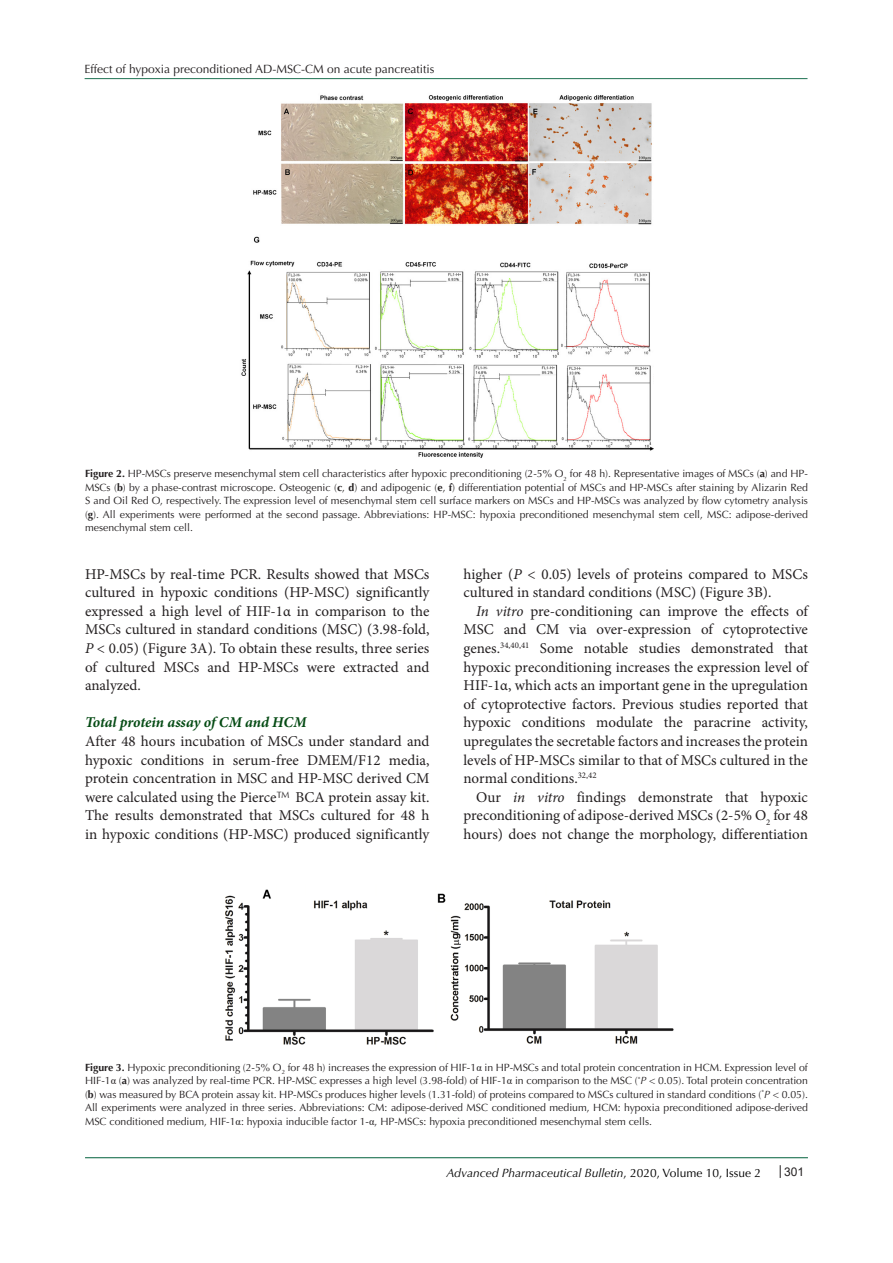
<style>
.page{position:relative;width:893px;height:1263px;background:#fff}
.page>*{position:absolute;margin:0;border:0;box-sizing:border-box;transform-origin:0 0}
.t1{font:15px/18.6px "Minion Pro";color:#231f20;text-align:justify}
.t2{font:italic 700 15px "Minion Pro";letter-spacing:-.005em;color:#054b14}
.t3{font:12px "Optima LT Std";color:#231f20}
.t4{font:italic 12px "Optima LT Std";color:#000}
.t5{font:12px "Arial";color:#231f20}
.EndNote_Bibliography{font:10.5px/13.5px "Optima LT Std";color:#231f20;text-align:justify}
.s1{font-weight:700}
.s2{font-style:italic}
.s3{font-family:"Optima LT Std"}
.s4{font-family:"Times New Roman"}
.s5{font-style:normal}
</style>
<div class="page">
<svg style="left:780px;top:1165px;width:1px;height:13px"></svg>
<hr style="left:85px;top:1157px;width:723px;height:1px;background:#1e7252">
<hr style="left:85px;top:78px;width:722px;height:1px;background:#1e7252">
<img style="left:241px;top:95px;width:413px;height:363px">
<img style="left:225px;top:889px;width:449px;height:156px">
<p class="t3" style="left:85px;top:62px;width:351px">Effect of hypoxia preconditioned AD-MSC-CM on acute pancreatitis</p>
<p class="EndNote_Bibliography" style="left:85px;top:467px;width:724px"><span class="s1">Figure 2.</span> HP-MSCs preserve mesenchymal stem cell characteristics after hypoxic preconditioning (2-5% O<sub>2</sub> for 48 h). Representative images of MSCs (<span class="s1">a</span>) and HP-MSCs (<span class="s1">b</span>) by a phase-contrast microscope. Osteogenic (<span class="s1">c</span>, <span class="s1">d</span>) and adipogenic (<span class="s1">e</span>, <span class="s1">f</span>) differentiation potential of MSCs and HP-MSCs after staining by Alizarin Red S and Oil Red O, respectively. The expression level of mesenchymal stem cell surface markers on MSCs and HP-MSCs was analyzed by flow cytometry analysis (<span class="s1">g</span>). All experiments were performed at the second passage. Abbreviations: HP-MSC: hypoxia preconditioned mesenchymal stem cell, MSC: adipose-derived mesenchymal stem cell.</p>
<p class="t1" style="left:85px;top:565px;width:346px">HP-MSCs by real-time PCR. Results showed that MSCs cultured in hypoxic conditions (HP-MSC) significantly expressed a high level of HIF-1α in comparison to the MSCs cultured in standard conditions (MSC) (3.98-fold, <span class="s2">P</span> &lt; 0.05) (Figure 3A). To obtain these results, three series of cultured MSCs and HP-MSCs were extracted and analyzed.</p>
<p class="t2" style="left:85px;top:712px;width:223px">Total protein assay of CM and HCM</p>
<p class="t1" style="left:85px;top:732px;width:346px">After 48 hours incubation of MSCs under standard and hypoxic conditions in serum-free DMEM/F12 media, protein concentration in MSC and HP-MSC derived CM were calculated using the Pierce<span class="s3">™</span> BCA protein assay kit.<br>The results demonstrated that MSCs cultured for 48 h in hypoxic conditions (HP-MSC) produced significantly</p>
<p class="t1" style="left:463px;top:565px;width:346px">higher (<span class="s2">P</span> &lt; 0.05) levels of proteins compared to MSCs cultured in standard conditions (MSC) (Figure 3B).</p>
<p class="t1" style="left:463px;top:602px;width:346px;text-indent:13px"><span class="s2">In vitro</span> pre-conditioning can improve the effects of MSC and CM via over-expression of cytoprotective genes.<sup>34,40,41</sup> Some notable studies demonstrated that hypoxic preconditioning increases the expression level of HIF-1α, which acts an important gene in the upregulation of cytoprotective factors. Previous studies reported that hypoxic conditions modulate the paracrine activity, upregulates the secretable factors and increases the protein levels of HP-MSCs similar to that of MSCs cultured in the normal conditions.<sup>32,42</sup></p>
<p class="t1" style="left:463px;top:788px;width:346px;text-indent:13px">Our <span class="s2">in vitro</span> findings demonstrate that hypoxic preconditioning of adipose-derived MSCs (2-5% O<sub>2</sub> for 48 hours) does not change the morphology, differentiation</p>
<p class="EndNote_Bibliography" style="left:85px;top:1061px;width:724px"><span class="s1">Figure 3.</span> Hypoxic preconditioning (2-5% O<sub>2</sub> for 48 h) increases the expression of HIF-1<span class="s4">α</span> in HP-MSCs and total protein concentration in HCM. Expression level of HIF-1<span class="s4">α</span> (<span class="s1">a</span>) was analyzed by real-time PCR. HP-MSC expresses a high level (3.98-fold) of HIF-1<span class="s4">α</span> in comparison to the MSC (<sup>*</sup><span class="s2">P</span> &lt; 0.05). Total protein concentration (<span class="s1">b</span>) was measured by BCA protein assay kit. HP-MSCs produces higher levels (1.31-fold) of proteins compared to MSCs cultured in standard conditions (<sup>*</sup><span class="s2">P</span> &lt; 0.05).<br>All experiments were analyzed in three series. Abbreviations: CM: adipose-derived MSC conditioned medium, HCM: hypoxia preconditioned adipose-derived MSC conditioned medium, HIF-1<span class="s4">α</span>: hypoxia inducible factor 1-<span class="s4">α</span>, HP-MSCs: hypoxia preconditioned mesenchymal stem cells.</p>
<p class="t4" style="left:446px;top:1165px;width:316px">Advanced Pharmaceutical Bulletin<span class="s5">, 2020, Volume 10, Issue 2</span></p>
<p class="t5" style="left:784px;top:1164px;width:22px">301</p>
</div>
